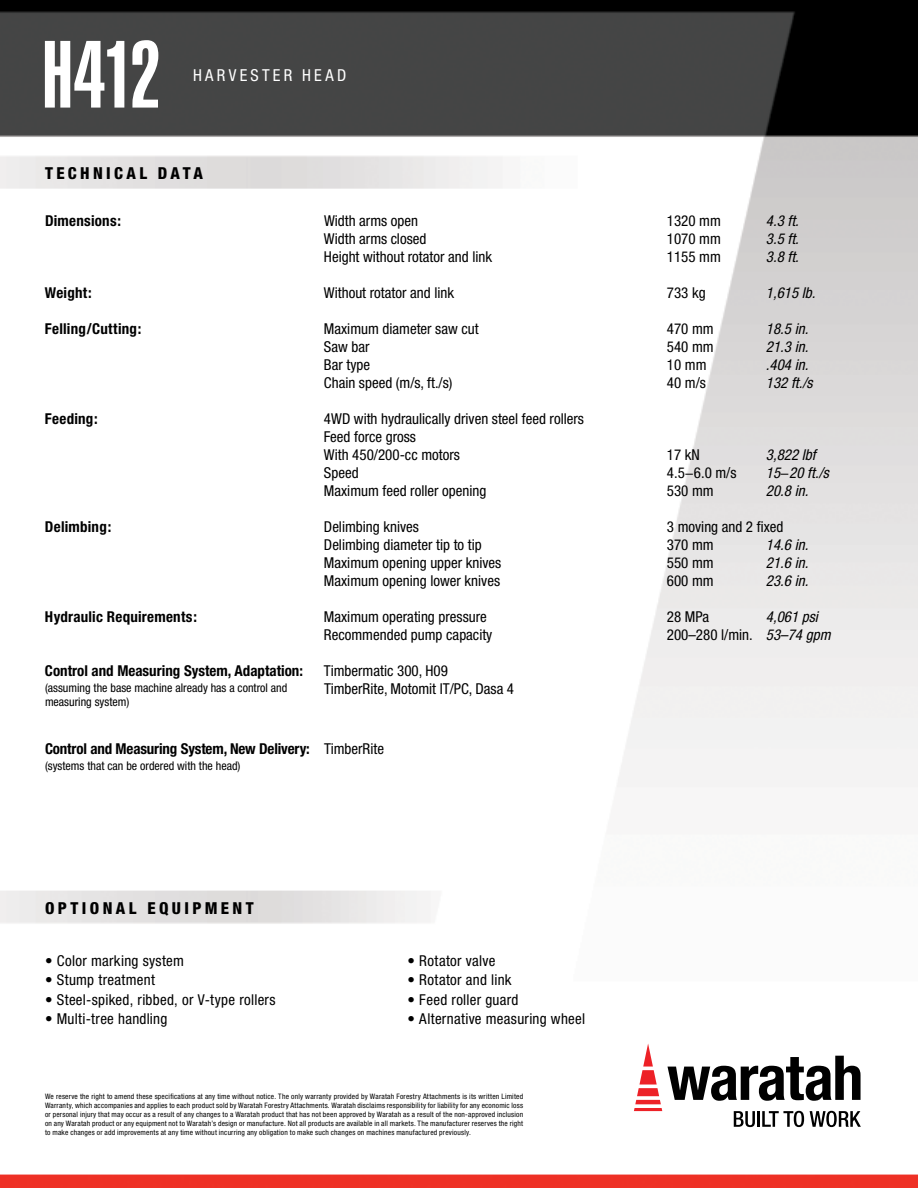
<style>
.page{position:relative;width:918px;height:1188px;background:#fff}
.page>*{position:absolute;margin:0;border:0;box-sizing:border-box;transform-origin:0 0}
.t1{font:900 extra-condensed 93.6px "Helvetica";color:#fff}
.t2{font:800 condensed 16.5px "Helvetica Neue";letter-spacing:.205em;color:#000}
.t3{font:condensed 16.5px "Helvetica Neue";letter-spacing:.2em;color:#fff}
.t4{font:condensed 15px/18px "Helvetica Neue";color:#000}
.t5{font:700 condensed 15px "Helvetica Neue";color:#000}
.t6{font:condensed 15px "Helvetica Neue";letter-spacing:.02em;color:#000}
.t7{font:italic condensed 15px "Helvetica Neue";color:#000}
.t8{font:condensed 15px "Helvetica Neue";letter-spacing:.025em;color:#000}
.t9{font:condensed 12px/14.4px "Helvetica Neue";color:#000}
.t10{font:condensed 7.5px/9px "Helvetica Neue";letter-spacing:.025em;color:#000;text-align:justify}
.s1{font-style:normal}
.s2{font-style:italic}
.s3{font-weight:400}
</style>
<div class="page">
<img style="left:0;top:0;width:918px;height:1188px">
<svg style="left:634px;top:1044px;width:28px;height:67px"></svg>
<svg style="left:668px;top:1056px;width:193px;height:45px"></svg>
<svg style="left:734px;top:1111px;width:21px;height:16px"></svg>
<hr style="left:757px;top:1111px;width:3px;height:16px;background:#000">
<svg style="left:762px;top:1111px;width:42px;height:16px"></svg>
<svg style="left:810px;top:1111px;width:51px;height:16px"></svg>
<h1 class="t1" style="left:42px;top:21px;width:121px">H412</h1>
<h2 class="t3" style="left:193px;top:65px;width:155px">HARVESTER HEAD</h2>
<h2 class="t2" style="left:45px;top:163px;width:159px">TECHNICAL DATA</h2>
<h3 class="t5" style="left:45px;top:212px;width:78px">Dimensions:</h3>
<h3 class="t4" style="left:324px;top:212px;width:96px">Width arms open</h3>
<h3 class="t4" style="left:667px;top:212px;width:56px">1320 mm</h3>
<h3 class="t7" style="left:766px;top:212px;width:34px">4.3 ft.</h3>
<h3 class="t4" style="left:324px;top:230px;width:104px">Width arms closed</h3>
<h3 class="t4" style="left:667px;top:230px;width:56px">1070 mm</h3>
<h3 class="t7" style="left:766px;top:230px;width:34px">3.5 ft.</h3>
<h3 class="t4" style="left:324px;top:248px;width:170px">Height without rotator and link</h3>
<h3 class="t4" style="left:667px;top:248px;width:56px">1155 mm</h3>
<h3 class="t7" style="left:766px;top:248px;width:34px">3.8 ft.</h3>
<h3 class="t5" style="left:45px;top:284px;width:48px">Weight:</h3>
<h3 class="t4" style="left:324px;top:284px;width:132px">Without rotator and link</h3>
<h3 class="t4" style="left:667px;top:284px;width:40px">733 kg</h3>
<h3 class="t7" style="left:766px;top:284px;width:51px">1,615 lb.</h3>
<h3 class="t5" style="left:45px;top:320px;width:98px">Felling/Cutting:</h3>
<h3 class="t4" style="left:324px;top:320px;width:156px">Maximum diameter saw cut</h3>
<h3 class="t4" style="left:667px;top:320px;width:48px">470 mm</h3>
<h3 class="t7" style="left:766px;top:320px;width:44px">18.5 in.</h3>
<h3 class="t4" style="left:324px;top:338px;width:47px">Saw bar</h3>
<h3 class="t4" style="left:667px;top:338px;width:48px">540 mm</h3>
<h3 class="t7" style="left:766px;top:338px;width:44px">21.3 in.</h3>
<h3 class="t4" style="left:324px;top:356px;width:48px">Bar type</h3>
<h3 class="t4" style="left:667px;top:356px;width:41px">10 mm</h3>
<h3 class="t7" style="left:766px;top:356px;width:44px">.404 in.</h3>
<h3 class="t4" style="left:324px;top:374px;width:130px">Chain speed (m/s, ft./s)</h3>
<h3 class="t4" style="left:667px;top:374px;width:41px">40 m/s</h3>
<h3 class="t7" style="left:766px;top:374px;width:48px">132 ft./s</h3>
<h3 class="t5" style="left:45px;top:410px;width:54px">Feeding:</h3>
<h3 class="t4" style="left:324px;top:410px;width:262px">4WD with hydraulically driven steel feed rollers<br>Feed force gross<br>With 450/200-cc motors</h3>
<h3 class="t4" style="left:667px;top:446px;width:34px">17 kN</h3>
<h3 class="t7" style="left:766px;top:446px;width:51px">3,822 lbf</h3>
<h3 class="t4" style="left:324px;top:464px;width:36px">Speed</h3>
<h3 class="t4" style="left:667px;top:464px;width:71px">4.5−6.0 m/s</h3>
<h3 class="t7" style="left:766px;top:464px;width:65px">15<span class="s1">−</span>20 ft./s</h3>
<h3 class="t4" style="left:324px;top:482px;width:164px">Maximum feed roller opening</h3>
<h3 class="t4" style="left:667px;top:482px;width:48px">530 mm</h3>
<h3 class="t7" style="left:766px;top:482px;width:44px">20.8 in.</h3>
<h3 class="t5" style="left:45px;top:518px;width:68px">Delimbing:</h3>
<h3 class="t4" style="left:324px;top:518px;width:96px">Delimbing knives</h3>
<h3 class="t4" style="left:667px;top:518px;width:118px">3 moving and 2 fixed</h3>
<h3 class="t4" style="left:324px;top:536px;width:159px">Delimbing diameter tip to tip</h3>
<h3 class="t4" style="left:667px;top:536px;width:48px">370 mm</h3>
<h3 class="t7" style="left:766px;top:536px;width:44px">14.6 in.</h3>
<h3 class="t4" style="left:324px;top:554px;width:179px">Maximum opening upper knives</h3>
<h3 class="t4" style="left:667px;top:554px;width:48px">550 mm</h3>
<h3 class="t7" style="left:766px;top:554px;width:44px">21.6 in.</h3>
<h3 class="t4" style="left:324px;top:572px;width:178px">Maximum opening lower knives</h3>
<h3 class="t4" style="left:667px;top:572px;width:48px">600 mm</h3>
<h3 class="t7" style="left:766px;top:572px;width:44px">23.6 in.</h3>
<h3 class="t5" style="left:45px;top:608px;width:154px">Hydraulic Requirements:</h3>
<h3 class="t4" style="left:324px;top:608px;width:164px">Maximum operating pressure</h3>
<h3 class="t4" style="left:667px;top:608px;width:44px">28 MPa</h3>
<h3 class="t7" style="left:766px;top:608px;width:54px">4,061 psi</h3>
<h3 class="t4" style="left:324px;top:626px;width:170px">Recommended pump capacity</h3>
<h3 class="t4" style="left:667px;top:626px;width:165px">200–280 l/min. <span class="s2">53–74 gpm</span></h3>
<h3 class="t5" style="left:45px;top:662px;width:260px">Control and Measuring System, Adaptation:</h3>
<h3 class="t4" style="left:324px;top:662px;width:125px">Timbermatic 300, H09</h3>
<h3 class="t9" style="left:45px;top:680px;width:244px">(assuming the base machine already has a control and measuring system)</h3>
<h3 class="t4" style="left:324px;top:680px;width:192px">TimberRite, Motomit IT/PC, Dasa 4</h3>
<h3 class="t5" style="left:45px;top:740px;width:340px">Control and Measuring System, New Delivery: <span class="s3">TimberRite</span></h3>
<h3 class="t9" style="left:45px;top:758px;width:197px">(systems that can be ordered with the head)</h3>
<h2 class="t2" style="left:45px;top:898px;width:210px">OPTIONAL EQUIPMENT</h2>
<h3 class="t6" style="left:45px;top:952px;width:140px">• Color marking system</h3>
<h3 class="t8" style="left:45px;top:971px;width:111px">• Stump treatment</h3>
<h3 class="t6" style="left:45px;top:991px;width:232px">• Steel-spiked, ribbed, or V-type rollers</h3>
<h3 class="t6" style="left:45px;top:1010px;width:124px">• Multi-tree handling</h3>
<h3 class="t8" style="left:408px;top:952px;width:89px">• Rotator valve</h3>
<h3 class="t8" style="left:408px;top:971px;width:105px">• Rotator and link</h3>
<h3 class="t6" style="left:408px;top:991px;width:112px">• Feed roller guard</h3>
<h3 class="t6" style="left:408px;top:1010px;width:179px">• Alternative measuring wheel</h3>
<p class="t10" style="left:45px;top:1092px;width:480px">We reserve the right to amend these specifications at any time without notice. The only warranty provided by Waratah Forestry Attachments is its written Limited Warranty, which accompanies and applies to each product sold by Waratah Forestry Attachments. Waratah disclaims responsibility for liability for any economic loss or personal injury that may occur as a result of any changes to a Waratah product that has not been approved by Waratah as a result of the non-approved inclusion on any Waratah product or any equipment not to Waratah’s design or manufacture. Not all products are available in all markets. The manufacturer reserves the right to make changes or add improvements at any time without incurring any obligation to make such changes on machines manufactured previously.</p>
</div>
